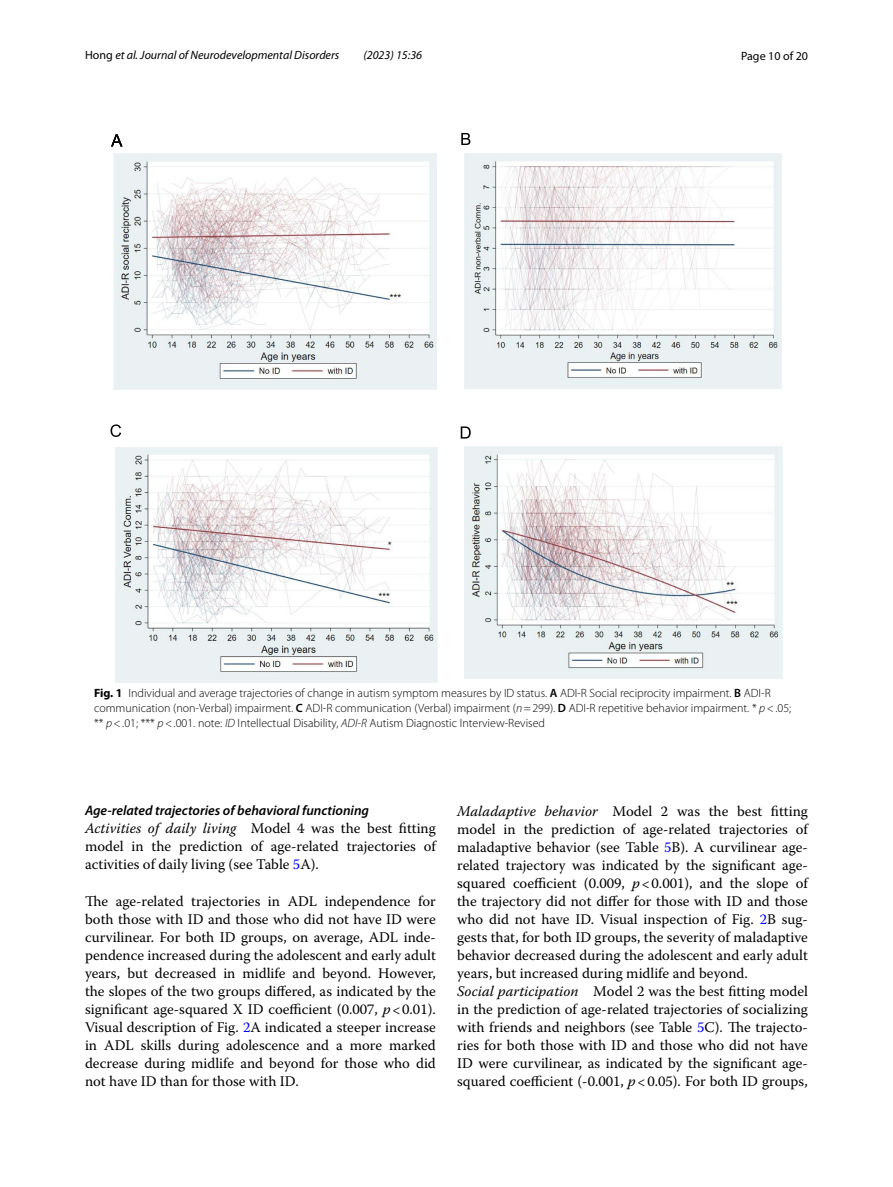
<style>
.page{position:relative;width:893px;height:1187px;background:#fff}
.page>*{position:absolute;margin:0;border:0;box-sizing:border-box;transform-origin:0 0}
.t1{font:14.7px/18px "Warnock Pro";color:#000;text-align:justify}
.t2{font:italic 600 13.8px "Myriad Pro";color:#000}
.t3{font:300 12px/15px "Myriad Pro";color:#000}
.t4{font:italic 12px "Myriad Pro";color:#000}
.t5{font:12px "Myriad Pro";color:#000}
.s1{font-style:normal}
.s2{font-weight:700}
.s3{font-weight:600}
.s4{font-style:italic}
.s5{color:#00f}
</style>
<div class="page">
<svg style="left:461px;top:133px;width:9px;height:12px"></svg>
<svg style="left:111px;top:424px;width:10px;height:13px"></svg>
<svg style="left:461px;top:426px;width:10px;height:12px"></svg>
<img style="left:113px;top:154px;width:324px;height:235px">
<img style="left:115px;top:447px;width:323px;height:235px">
<img style="left:464px;top:446px;width:318px;height:232px">
<svg style="left:111px;top:134px;width:11px;height:12px"></svg>
<img style="left:465px;top:153px;width:316px;height:235px">
<p class="t4" style="left:85px;top:48px;width:256px"><span class="s1">Hong</span> et al. Journal of Neurodevelopmental Disorders</p>
<p class="t4" style="left:363px;top:48px;width:60px">(2023) 15:36</p>
<p class="t5" style="left:741px;top:48px;width:68px">Page 10 of 20</p>
<p class="t3" style="left:94px;top:686px;width:699px"><span class="s2">Fig. 1</span> Individual and average trajectories of change in autism symptom measures by ID status. <span class="s3">A</span> ADI-R Social reciprocity impairment. <span class="s3">B</span> ADI-R communication (non-Verbal) impairment. <span class="s3">C</span> ADI-R communication (Verbal) impairment (<span class="s4">n</span>=299). <span class="s3">D</span> ADI-R repetitive behavior impairment. * <span class="s4">p</span>&lt;.05; ** <span class="s4">p</span>&lt;.01; *** <span class="s4">p</span>&lt;.001. note: <span class="s4">ID</span> Intellectual Disability, <span class="s4">ADI-R</span> Autism Diagnostic Interview-Revised</p>
<p class="t2" style="left:85px;top:801px;width:286px">Age‑related trajectories of behavioral functioning</p>
<p class="t1" style="left:85px;top:819px;width:352px"><span class="s4">Activities of daily living</span> Model 4 was the best fitting model in the prediction of age-related trajectories of activities of daily living (see Table <span class="s5">5</span>A).</p>
<p class="t1" style="left:85px;top:892px;width:352px">The age-related trajectories in ADL independence for both those with ID and those who did not have ID were curvilinear. For both ID groups, on average, ADL inde&shy;pendence increased during the adolescent and early adult years, but decreased in midlife and beyond. However, the slopes of the two groups differed, as indicated by the significant age-squared X ID coefficient (0.007, <span class="s4">p</span>&lt;0.01).<br>Visual description of Fig. <span class="s5">2</span>A indicated a steeper increase in ADL skills during adolescence and a more marked decrease during midlife and beyond for those who did not have ID than for those with ID.</p>
<p class="t1" style="left:457px;top:801px;width:352px;text-align:left"><span class="s4">Maladaptive behavior</span> Model 2 was the best fitting model in the prediction of age-related trajectories of maladaptive behavior (see Table <span class="s5">5</span>B). A curvilinear age&shy;related trajectory was indicated by the significant age&shy;squared coefficient (0.009, <span class="s4">p</span>&lt;0.001), and the slope of the trajectory did not differ for those with ID and those who did not have ID. Visual inspection of Fig. <span class="s5">2</span>B sug&shy;gests that, for both ID groups, the severity of maladaptive behavior decreased during the adolescent and early adult years, but increased during midlife and beyond.<br><span class="s4">Social participation</span> Model 2 was the best fitting model in the prediction of age-related trajectories of socializing with friends and neighbors (see Table <span class="s5">5</span>C). The trajecto&shy;ries for both those with ID and those who did not have ID were curvilinear, as indicated by the significant age&shy;squared coefficient (-0.001, <span class="s4">p</span>&lt;0.05). For both ID groups,</p>
</div>
